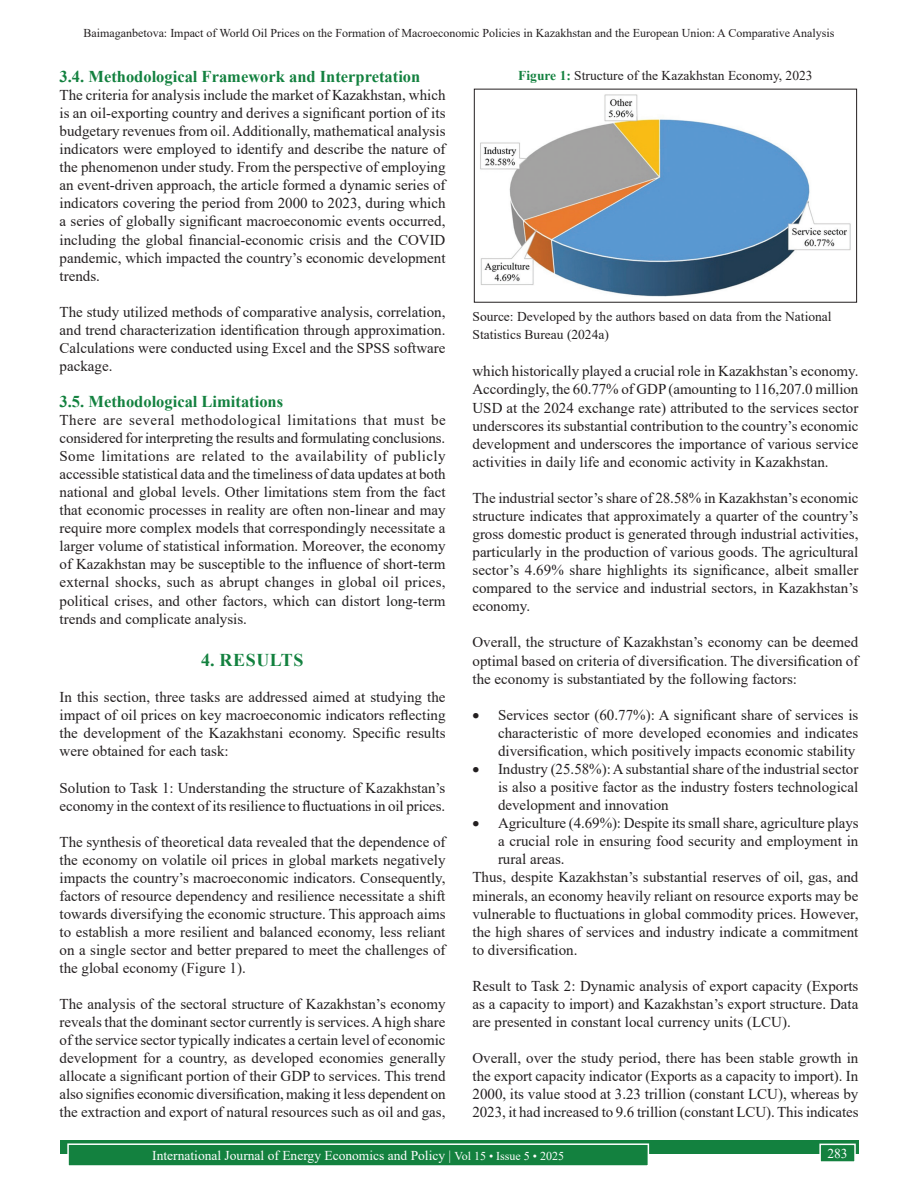
<style>
.page{position:relative;width:918px;height:1188px;background:#fff}
.page>*{position:absolute;margin:0;border:0;box-sizing:border-box;transform-origin:0 0}
.t1{font:700 18px "Times New Roman";letter-spacing:.035em;color:#13813f}
.t2{font:700 16.5px "Times New Roman";color:#13813f}
.TX{font:15px/18px "Times New Roman";color:#231f20;text-align:justify}
.L{font:15px/18.1px "Times New Roman";color:#231f20;text-align:justify}
.FGC_SRC{font:13.5px/18px "Times New Roman";color:#231f20}
.t3{font:13.5px "Times New Roman";color:#fff}
.FGC{font:13.5px "Times New Roman";color:#231f20}
.t4{font:12px "Times New Roman";color:#231f20}
.s1{font-weight:700;color:#13813f}
.s2{font-size:12px}
</style>
<div class="page">
<div style="left:60px;top:1140px;width:798px;height:13px;background:#13813f"></div>
<div style="left:68px;top:1144px;width:580px;height:22px;background:#13813f"></div>
<div style="left:67px;top:1143px;width:582px;height:24px;border:2px solid #fff"></div>
<div style="left:820px;top:1144px;width:35px;height:18px;background:#13813f"></div>
<div style="left:819px;top:1144px;width:37px;height:19px;border:2px solid #fff"></div>
<img style="left:480px;top:94px;width:371px;height:203px">
<div style="left:474px;top:89px;width:383px;height:213px;border:1px solid #231f20"></div>
<p class="t4" style="left:83px;top:25px;width:753px">Baimaganbetova: Impact of World Oil Prices on the Formation of Macroeconomic Policies in Kazakhstan and the European Union: A Comparative Analysis</p>
<h2 class="t2" style="left:60px;top:65px;width:362px">3.4. Methodological Framework and Interpretation</h2>
<p class="TX" style="left:60px;top:86px;width:387px">The criteria for analysis include the market of Kazakhstan, which is an oil-exporting country and derives a significant portion of its budgetary revenues from oil. Additionally, mathematical analysis indicators were employed to identify and describe the nature of the phenomenon under study. From the perspective of employing an event-driven approach, the article formed a dynamic series of indicators covering the period from 2000 to 2023, during which a series of globally significant macroeconomic events occurred, including the global financial-economic crisis and the COVID pandemic, which impacted the country’s economic development trends.</p>
<p class="TX" style="left:60px;top:302px;width:387px">The study utilized methods of comparative analysis, correlation, and trend characterization identification through approximation.<br>Calculations were conducted using Excel and the SPSS software package.</p>
<h2 class="t2" style="left:60px;top:390px;width:225px">3.5. Methodological Limitations</h2>
<p class="TX" style="left:60px;top:410px;width:388px">There are several methodological limitations that must be considered for interpreting the results and formulating conclusions.<br>Some limitations are related to the availability of publicly accessible statistical data and the timeliness of data updates at both national and global levels. Other limitations stem from the fact that economic processes in reality are often non-linear and may require more complex models that correspondingly necessitate a larger volume of statistical information. Moreover, the economy of Kazakhstan may be susceptible to the influence of short-term external shocks, such as abrupt changes in global oil prices, political crises, and other factors, which can distort long-term trends and complicate analysis.</p>
<h1 class="t1" style="left:201px;top:647px;width:104px">4. RESULTS</h1>
<p class="TX" style="left:60px;top:688px;width:388px">In this section, three tasks are addressed aimed at studying the impact of oil prices on key macroeconomic indicators reflecting the development of the Kazakhstani economy. Specific results were obtained for each task:</p>
<p class="TX" style="left:60px;top:778px;width:387px">Solution to Task 1: Understanding the structure of Kazakhstan’s economy in the context of its resilience to fluctuations in oil prices.</p>
<p class="TX" style="left:60px;top:832px;width:387px">The synthesis of theoretical data revealed that the dependence of the economy on volatile oil prices in global markets negatively impacts the country’s macroeconomic indicators. Consequently, factors of resource dependency and resilience necessitate a shift towards diversifying the economic structure. This approach aims to establish a more resilient and balanced economy, less reliant on a single sector and better prepared to meet the challenges of the global economy (Figure 1).</p>
<p class="TX" style="left:60px;top:995px;width:388px">The analysis of the sectoral structure of Kazakhstan’s economy reveals that the dominant sector currently is services. Ahigh share of the service sector typically indicates a certain level of economic development for a country, as developed economies generally allocate a significant portion of their GDP to services. This trend also signifies economic diversification, making it less dependent on the extraction and export of natural resources such as oil and gas,</p>
<p class="FGC" style="left:518px;top:66px;width:296px"><span class="s1">Figure 1:</span> Structure of the Kazakhstan Economy, 2023</p>
<p class="FGC_SRC" style="left:472px;top:307px;width:361px">Source: Developed by the authors based on data from the National<br>Statistics Bureau (2024a)</p>
<p class="TX" style="left:472px;top:362px;width:388px">which historically played a crucial role in Kazakhstan’s economy.<br>Accordingly, the 60.77% of GDP (amounting to 116,207.0 million USD at the 2024 exchange rate) attributed to the services sector underscores its substantial contribution to the country’s economic development and underscores the importance of various service activities in daily life and economic activity in Kazakhstan.</p>
<p class="TX" style="left:472px;top:488px;width:388px">The industrial sector’s share of 28.58% in Kazakhstan’s economic structure indicates that approximately a quarter of the country’s gross domestic product is generated through industrial activities, particularly in the production of various goods. The agricultural sector’s 4.69% share highlights its significance, albeit smaller compared to the service and industrial sectors, in Kazakhstan’s economy.</p>
<p class="TX" style="left:472px;top:633px;width:387px">Overall, the structure of Kazakhstan’s economy can be deemed optimal based on criteria of diversification. The diversification of the economy is substantiated by the following factors:</p>
<p class="L" style="left:498px;top:705px;width:362px;text-indent:-26px">• Services sector (60.77%): A significant share of services is characteristic of more developed economies and indicates diversification, which positively impacts economic stability</p>
<p class="L" style="left:498px;top:759px;width:362px;text-indent:-26px">• Industry (25.58%): Asubstantial share of the industrial sector is also a positive factor as the industry fosters technological development and innovation</p>
<p class="L" style="left:498px;top:814px;width:362px;text-indent:-26px">• Agriculture (4.69%): Despite its small share, agriculture plays a crucial role in ensuring food security and employment in rural areas.</p>
<p class="TX" style="left:472px;top:868px;width:387px">Thus, despite Kazakhstan’s substantial reserves of oil, gas, and minerals, an economy heavily reliant on resource exports may be vulnerable to fluctuations in global commodity prices. However, the high shares of services and industry indicate a commitment to diversification.</p>
<p class="TX" style="left:472px;top:976px;width:387px">Result to Task 2: Dynamic analysis of export capacity (Exports as a capacity to import) and Kazakhstan’s export structure. Data are presented in constant local currency units (LCU).</p>
<p class="TX" style="left:472px;top:1049px;width:388px">Overall, over the study period, there has been stable growth in the export capacity indicator (Exports as a capacity to import). In 2000, its value stood at 3.23 trillion (constant LCU), whereas by 2023, it had increased to 9.6 trillion (constant LCU). This indicates</p>
<p class="t3" style="left:152px;top:1146px;width:413px">International Journal of Energy Economics and Policy | <span class="s2">Vol 15 • Issue 5 • 2025</span></p>
<p class="t3" style="left:827px;top:1144px;width:22px">283</p>
</div>
